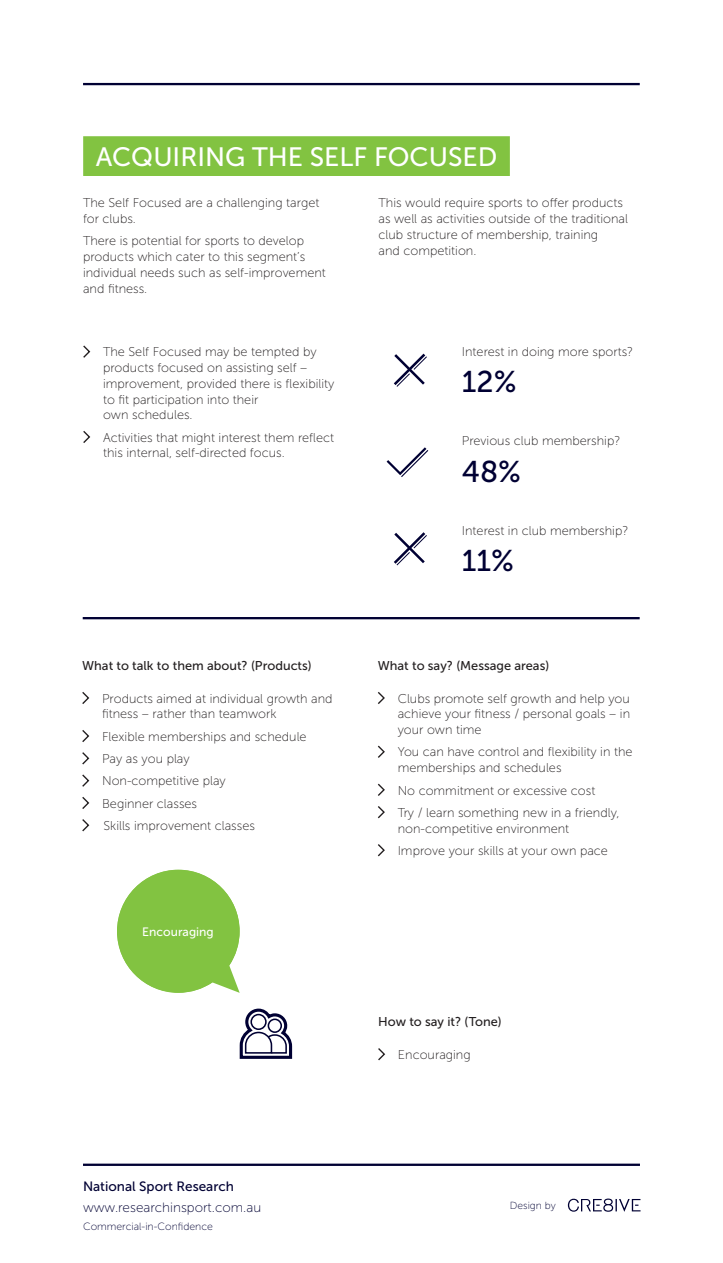
<style>
.page{position:relative;width:723px;height:1263px;background:#fff}
.page>*{position:absolute;margin:0;border:0;box-sizing:border-box;transform-origin:0 0}
.t1{font:30px "Museo Sans 500";color:#003}
.t2{font:26.55px "Museo Sans 500";color:#fff}
.t3{font:13.5px "Museo Sans 100";color:#003}
.t4{font:13.5px "Museo Sans 500";color:#003}
.t5{font:12.75px/15.8px "Museo Sans 100";color:#231f20}
.t6{font:12.75px "Museo Sans 500";color:#231f20}
.t7{font:12.15px "Museo Sans 500";color:#fff}
.t8{font:10.5px "Museo Sans 100";color:#003}
.t9{font:10.35px "Museo Sans 100";color:#003}
</style>
<div class="page">
<svg style="left:568px;top:1198px;width:72px;height:14px"></svg>
<hr style="left:83px;top:1163px;width:557px;height:3px;background:#003">
<hr style="left:83px;top:83px;width:557px;height:2px;background:#003">
<hr style="left:83px;top:617px;width:557px;height:2px;background:#003">
<svg style="left:83px;top:345px;width:8px;height:13px"></svg>
<svg style="left:83px;top:431px;width:8px;height:12px"></svg>
<svg style="left:82px;top:692px;width:8px;height:12px"></svg>
<svg style="left:82px;top:730px;width:8px;height:12px"></svg>
<svg style="left:82px;top:752px;width:8px;height:13px"></svg>
<svg style="left:82px;top:774px;width:8px;height:13px"></svg>
<svg style="left:82px;top:796px;width:8px;height:13px"></svg>
<svg style="left:82px;top:819px;width:8px;height:13px"></svg>
<svg style="left:378px;top:692px;width:7px;height:12px"></svg>
<svg style="left:378px;top:745px;width:7px;height:13px"></svg>
<svg style="left:378px;top:783px;width:7px;height:13px"></svg>
<svg style="left:378px;top:806px;width:7px;height:13px"></svg>
<svg style="left:378px;top:844px;width:7px;height:13px"></svg>
<div style="left:83px;top:136px;width:427px;height:40px;background:#82c341"></div>
<svg style="left:393px;top:353px;width:34px;height:34px"></svg>
<svg style="left:386px;top:447px;width:43px;height:30px"></svg>
<svg style="left:394px;top:532px;width:33px;height:34px"></svg>
<svg style="left:240px;top:1008px;width:52px;height:51px"></svg>
<svg style="left:117px;top:870px;width:123px;height:123px"></svg>
<div style="left:117px;top:870px;width:122px;height:122px;background:#82c341;border-radius:50%"></div>
<svg style="left:378px;top:1048px;width:8px;height:13px"></svg>
<h2 class="t2" style="left:96px;top:143px;width:403px">ACQUIRING THE SELF FOCUSED</h2>
<p class="t5" style="left:83px;top:195px;width:238px">The Self Focused are a challenging target for clubs.</p>
<p class="t5" style="left:83px;top:233px;width:244px">There is potential for sports to develop products which cater to this segment’s individual needs such as self-improvement and fitness.</p>
<p class="t5" style="left:103px;top:344px;width:233px">The Self Focused may be tempted by products focused on assisting self – improvement, provided there is flexibility to fit participation into their<br>own schedules.</p>
<p class="t5" style="left:103px;top:429px;width:233px">Activities that might interest them reflect this internal, self-directed focus.</p>
<p class="t6" style="left:82px;top:658px;width:231px">What to talk to them about? (Products)</p>
<p class="t5" style="left:102px;top:690px;width:232px">Products aimed at individual growth and fitness – rather than teamwork</p>
<p class="t5" style="left:102px;top:725px;width:206px;line-height:22.4px">Flexible memberships and schedule<br>Pay as you play<br>Non-competitive play<br>Beginner classes<br>Skills improvement classes</p>
<p class="t7" style="left:142px;top:925px;width:73px">Encouraging</p>
<p class="t5" style="left:378px;top:195px;width:251px">This would require sports to offer products as well as activities outside of the traditional club structure of membership, training<br>and competition.</p>
<p class="t5" style="left:462px;top:344px;width:173px">Interest in doing more sports?</p>
<h1 class="t1" style="left:462px;top:366px;width:56px">12%</h1>
<p class="t5" style="left:462px;top:433px;width:160px">Previous club membership?</p>
<h1 class="t1" style="left:462px;top:455px;width:61px">48%</h1>
<p class="t5" style="left:462px;top:522px;width:168px">Interest in club membership?</p>
<h1 class="t1" style="left:462px;top:544px;width:54px">11%</h1>
<p class="t6" style="left:378px;top:658px;width:173px">What to say? (Message areas)</p>
<p class="t5" style="left:398px;top:690px;width:234px;text-align:justify">Clubs promote self growth and help you achieve your fitness / personal goals – in your own time</p>
<p class="t5" style="left:398px;top:744px;width:236px">You can have control and flexibility in the memberships and schedules</p>
<p class="t5" style="left:398px;top:779px;width:223px;line-height:22.4px">No commitment or excessive cost<br>Try / learn something new in a friendly,</p>
<p class="t5" style="left:398px;top:817px;width:212px;line-height:22.4px">non-competitive environment<br>Improve your skills at your own pace</p>
<p class="t6" style="left:378px;top:1015px;width:125px">How to say it? (Tone)</p>
<p class="t5" style="left:398px;top:1047px;width:74px">Encouraging</p>
<p class="t4" style="left:83px;top:1179px;width:152px">National Sport Research</p>
<p class="t8" style="left:83px;top:1221px;width:131px">Commercial-in-Confidence</p>
<p class="t3" style="left:83px;top:1200px;width:180px">www.researchinsport.com.au</p>
<p class="t9" style="left:510px;top:1200px;width:47px">Design by</p>
</div>
